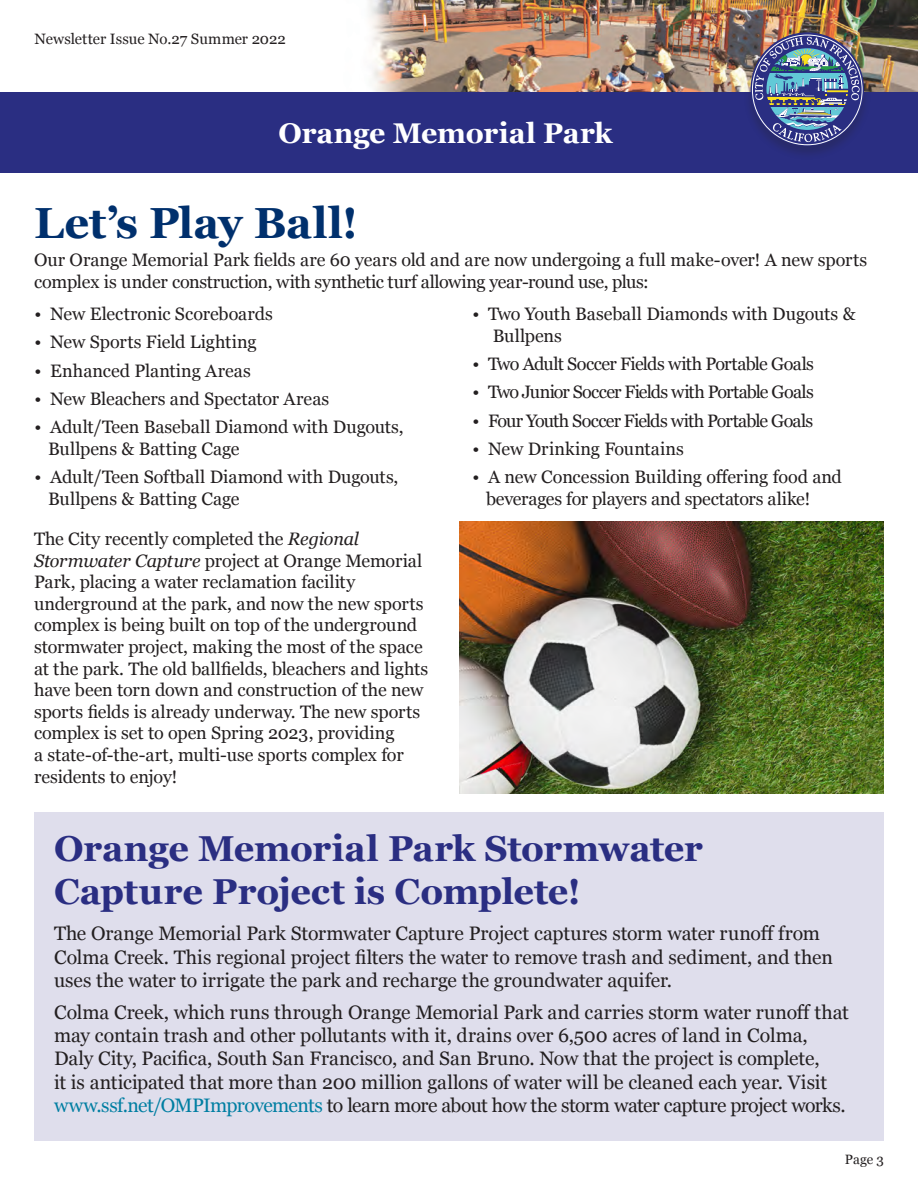
<style>
.page{position:relative;width:918px;height:1188px;background:#fff}
.page>*{position:absolute;margin:0;border:0;box-sizing:border-box;transform-origin:0 0}
.Page_titles{font:700 43.5px "Georgia";letter-spacing:-.005em;color:#00306d}
.Page_titles-2{font:700 36px "Georgia";letter-spacing:-.01em;color:#2a2e82}
.bold_text_head{font:700 28.5px "Georgia";letter-spacing:-.005em;color:#fff}
.Page_titles-3{font:19.5px/23.4px "Georgia";letter-spacing:-.005em;color:#231f20}
.Page_titles-4{font:19.5px "Georgia";letter-spacing:-.035em;color:#231f20}
.Page_titles-5{font:18px/21.6px "Georgia";letter-spacing:-.01em;color:#231f20}
.Page_titles-6{font:18px "Georgia";letter-spacing:-.05em;color:#231f20}
.Page_titles-7{font:18px "Georgia";letter-spacing:-.035em;color:#231f20}
.t1{font:15px "Georgia";letter-spacing:-.005em;color:#231f20}
.t2{font:13.5px "Georgia";color:#231f20}
.s1{font-style:italic}
.s2{color:#007ea2}
</style>
<div class="page">
<img style="left:369px;top:0;width:549px;height:92px">
<div style="left:0;top:92px;width:918px;height:81px;background:#2a2e82"></div>
<div style="left:743px;top:32px;width:128px;height:128px;background:#231f20;opacity:.25"></div>
<img style="left:751px;top:32px;width:113px;height:114px">
<img style="left:459px;top:522px;width:425px;height:272px">
<div style="left:34px;top:812px;width:850px;height:329px;background:#dfdeec"></div>
<p class="t1" style="left:35px;top:28px;width:253px">Newsletter Issue No.27 Summer 2022</p>
<p class="bold_text_head" style="left:278px;top:111px;width:335px">Orange Memorial Park</p>
<p class="Page_titles" style="left:34px;top:190px;width:326px">Let’s Play Ball!</p>
<p class="Page_titles-5" style="left:34px;top:248px;width:835px">Our Orange Memorial Park fields are 60 years old and are now undergoing a full make-over! A new sports complex is under construction, with synthetic turf allowing year-round use, plus:</p>
<p class="Page_titles-5" style="left:35px;top:302px;width:240px">• New Electronic Scoreboards</p>
<p class="Page_titles-5" style="left:35px;top:331px;width:224px">• New Sports Field Lighting</p>
<p class="Page_titles-5" style="left:35px;top:359px;width:218px">• Enhanced Planting Areas</p>
<p class="Page_titles-5" style="left:35px;top:387px;width:296px">• New Bleachers and Spectator Areas</p>
<p class="Page_titles-5" style="left:35px;top:416px;width:371px">• Adult/Teen Baseball Diamond with Dugouts,</p>
<p class="Page_titles-5" style="left:48px;top:437px;width:193px">Bullpens &amp; Batting Cage</p>
<p class="Page_titles-5" style="left:35px;top:466px;width:365px">• Adult/Teen Softball Diamond with Dugouts,</p>
<p class="Page_titles-5" style="left:48px;top:487px;width:193px">Bullpens &amp; Batting Cage</p>
<p class="Page_titles-5" style="left:34px;top:527px;width:396px">The City recently completed the <span class="s1">Regional Stormwater Capture</span> project at Orange Memorial Park, placing a water reclamation facility underground at the park, and now the new sports complex is being built on top of the underground stormwater project, making the most of the space at the park. The old ballfields, bleachers and lights have been torn down and construction of the new sports fields is already underway. The new sports complex is set to open Spring 2023, providing<br>a state-of-the-art, multi-use sports complex for residents to enjoy!</p>
<p class="Page_titles-5" style="left:472px;top:302px;width:385px">• Two Youth Baseball Diamonds with Dugouts &amp;</p>
<p class="Page_titles-5" style="left:493px;top:324px;width:71px">Bullpens</p>
<p class="Page_titles-7" style="left:472px;top:351px;width:343px">• Two Adult Soccer Fields with Portable Goals</p>
<p class="Page_titles-6" style="left:472px;top:379px;width:343px">• Two Junior Soccer Fields with Portable Goals</p>
<p class="Page_titles-6" style="left:472px;top:407px;width:342px">• Four Youth Soccer Fields with Portable Goals</p>
<p class="Page_titles-5" style="left:472px;top:437px;width:213px">• New Drinking Fountains</p>
<p class="Page_titles-5" style="left:472px;top:466px;width:371px">• A new Concession Building offering food and</p>
<p class="Page_titles-5" style="left:486px;top:487px;width:326px">beverages for players and spectators alike!</p>
<p class="Page_titles-2" style="left:54px;top:822px;width:650px">Orange Memorial Park Stormwater</p>
<p class="Page_titles-2" style="left:54px;top:865px;width:528px">Capture Project is Complete!</p>
<p class="Page_titles-3" style="left:54px;top:921px;width:780px">The Orange Memorial Park Stormwater Capture Project captures storm water runoff from<br>Colma Creek. This regional project filters the water to remove trash and sediment, and then uses the water to irrigate the park and recharge the groundwater aquifer.</p>
<p class="Page_titles-3" style="left:54px;top:999px;width:796px">Colma Creek, which runs through Orange Memorial Park and carries storm water runoff that may contain trash and other pollutants with it, drains over 6,500 acres of land in Colma,</p>
<p class="Page_titles-3" style="left:54px;top:1046px;width:767px">Daly City, Pacifica, South San Francisco, and San Bruno. Now that the project is complete,</p>
<p class="Page_titles-3" style="left:54px;top:1070px;width:775px">it is anticipated that more than 200 million gallons of water will be cleaned each year. Visit</p>
<p class="Page_titles-4" style="left:54px;top:1091px;width:793px"><span class="s2">www.ssf.net/OMPImprovements</span> to learn more about how the storm water capture project works.</p>
<p class="t2" style="left:845px;top:1150px;width:41px">Page 3</p>
</div>
